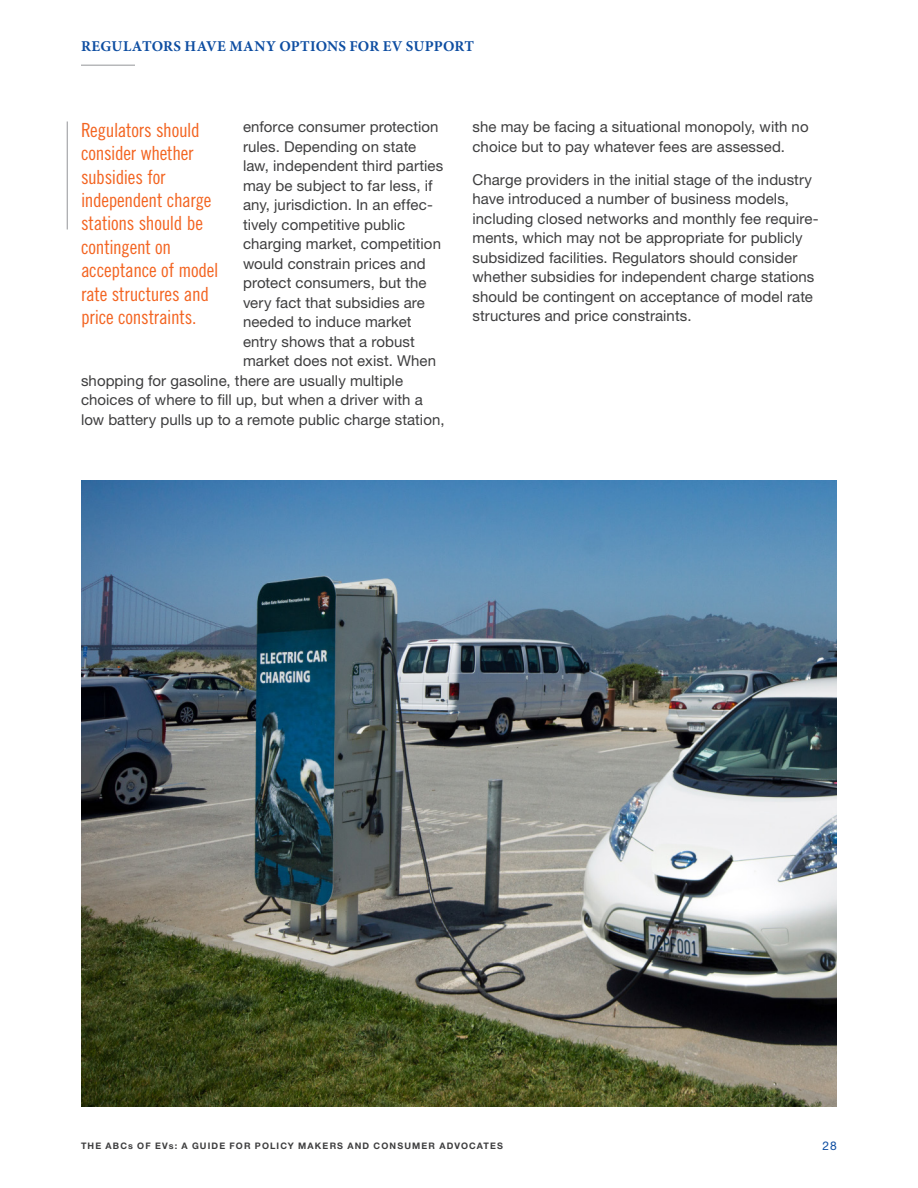
<style>
.page{position:relative;width:918px;height:1188px;background:#fff}
.page>*{position:absolute;margin:0;border:0;box-sizing:border-box;transform-origin:0 0}
.Sidebar_Body_1{font:19.5px/23.4px "Trade Gothic Cond Eighteen";letter-spacing:-.015em;color:#f36421}
.Body_1{font:15px/19.5px "Helvetica Neue LT Std";letter-spacing:.005em;color:#3e3e3f}
.Sidebar_Body_1-2{font:700 15px "Minion Pro";letter-spacing:.015em;color:#0d4da1}
.t1{font:12px "Helvetica Neue LT Std";color:#0d4da1}
.t2{font:700 9px "Helvetica Neue LT Std";letter-spacing:.13em;color:#3e3e3f}
</style>
<div class="page">
<hr style="left:67px;top:121px;width:1px;height:108px;background:#939598">
<hr style="left:81px;top:65px;width:54px;height:1px;background:#939598">
<img style="left:81px;top:481px;width:756px;height:626px">
<p class="Sidebar_Body_1-2" style="left:81px;top:36px;width:394px">REGULATORS HAVE MANY OPTIONS FOR EV SUPPORT</p>
<p class="Body_1" style="left:243px;top:117px;width:197px">enforce consumer protection</p>
<p class="Body_1" style="left:243px;top:136px;width:175px">rules. Depending on state</p>
<p class="Body_1" style="left:243px;top:156px;width:202px">law, independent third parties</p>
<p class="Body_1" style="left:243px;top:175px;width:191px">may be subject to far less, if</p>
<p class="Body_1" style="left:243px;top:195px;width:191px">any, jurisdiction. In an effec-</p>
<p class="Body_1" style="left:243px;top:214px;width:164px">tively competitive public</p>
<p class="Body_1" style="left:243px;top:234px;width:200px">charging market, competition</p>
<p class="Body_1" style="left:243px;top:253px;width:184px">would constrain prices and</p>
<p class="Body_1" style="left:243px;top:273px;width:185px">protect consumers, but the</p>
<p class="Body_1" style="left:243px;top:292px;width:183px">very fact that subsidies are</p>
<p class="Body_1" style="left:243px;top:312px;width:170px">needed to induce market</p>
<p class="Body_1" style="left:243px;top:331px;width:173px">entry shows that a robust</p>
<p class="Body_1" style="left:243px;top:351px;width:195px">market does not exist. When</p>
<p class="Body_1" style="left:81px;top:370px;width:324px">shopping for gasoline, there are usually multiple</p>
<p class="Body_1" style="left:81px;top:390px;width:343px">choices of where to fill up, but when a driver with a</p>
<p class="Body_1" style="left:81px;top:409px;width:365px">low battery pulls up to a remote public charge station,</p>
<p class="Sidebar_Body_1" style="left:81px;top:118px;width:139px">Regulators should consider whether subsidies for independent charge stations should be contingent on acceptance of model rate structures and price constraints.</p>
<p class="Body_1" style="left:472px;top:117px;width:338px">she may be facing a situational monopoly, with no choice but to pay whatever fees are assessed.</p>
<p class="Body_1" style="left:472px;top:169px;width:348px">Charge providers in the initial stage of the industry have introduced a number of business models, including closed networks and monthly fee require&shy;ments, which may not be appropriate for publicly subsidized facilities. Regulators should consider whether subsidies for independent charge stations should be contingent on acceptance of model rate structures and price constraints.</p>
<p class="t2" style="left:81px;top:1140px;width:424px">THE ABCs OF EVs: A GUIDE FOR POLICY MAKERS AND CONSUMER ADVOCATES</p>
<p class="t1" style="left:823px;top:1139px;width:16px">28</p>
</div>
